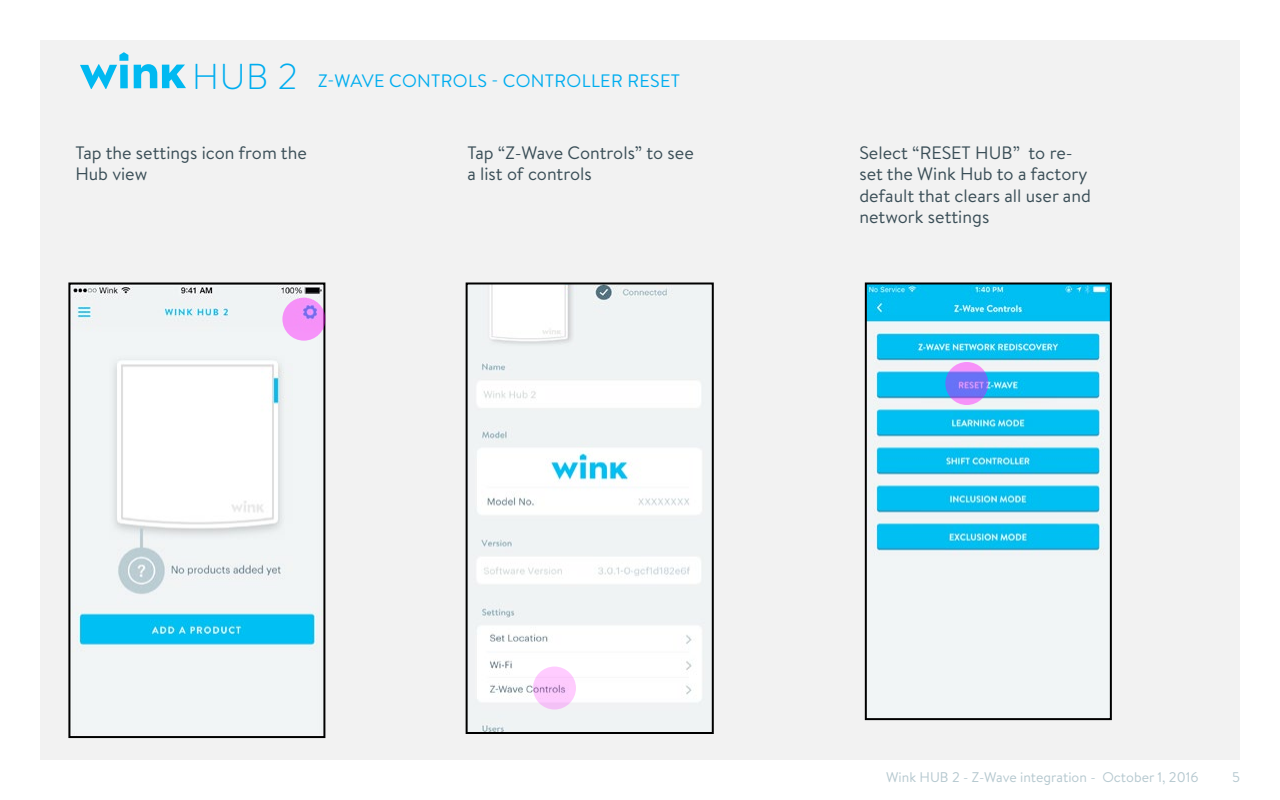
<style>
.page{position:relative;width:1280px;height:800px;background:#fff}
.page>*{position:absolute;margin:0;border:0;box-sizing:border-box;transform-origin:0 0}
.t1{font:18px/21.6px "Brandon Text";color:#3a4e57}
.t2{font:18px "Brandon Text";letter-spacing:.02em;color:#00adef}
.t3{font:14px "Brandon Text";color:#b5c8cf}
.s1{font-weight:300;font-size:36px}
</style>
<div class="page">
<div style="left:40px;top:40px;width:1200px;height:720px;background:#f2f2f2"></div>
<svg style="left:134px;top:64px;width:52px;height:24px"></svg>
<svg style="left:80px;top:52px;width:48px;height:37px"></svg>
<img style="left:868px;top:285px;width:241px;height:270px">
<div style="left:865px;top:282px;width:247px;height:438px;border:2px solid #000"></div>
<svg style="left:945px;top:362px;width:43px;height:43px"></svg>
<img style="left:71px;top:285px;width:251px;height:362px">
<div style="left:68px;top:282px;width:257px;height:456px;border:2px solid #000"></div>
<img style="left:477px;top:285px;width:225px;height:446px">
<div style="left:466px;top:282px;width:248px;height:452px;border:2px solid #000"></div>
<svg style="left:282px;top:298px;width:43px;height:43px"></svg>
<svg style="left:533px;top:667px;width:43px;height:43px"></svg>
<p class="t2" style="left:192px;top:68px;width:489px"><span class="s1">HUB 2</span> Z-WAVE CONTROLS - CONTROLLER RESET</p>
<p class="t1" style="left:75px;top:141px;width:233px">Tap the settings icon from the<br>Hub view</p>
<p class="t1" style="left:859px;top:141px;width:233px">Select “RESET HUB” to re&shy;set the Wink Hub to a factory default that clears all user and network settings</p>
<p class="t1" style="left:467px;top:141px;width:228px">Tap “Z-Wave Controls” to see a list of controls</p>
<p class="t3" style="left:886px;top:767px;width:314px">Wink HUB 2 - Z-Wave integration - October 1, 2016</p>
<p class="t3" style="left:1232px;top:767px;width:9px">5</p>
</div>
